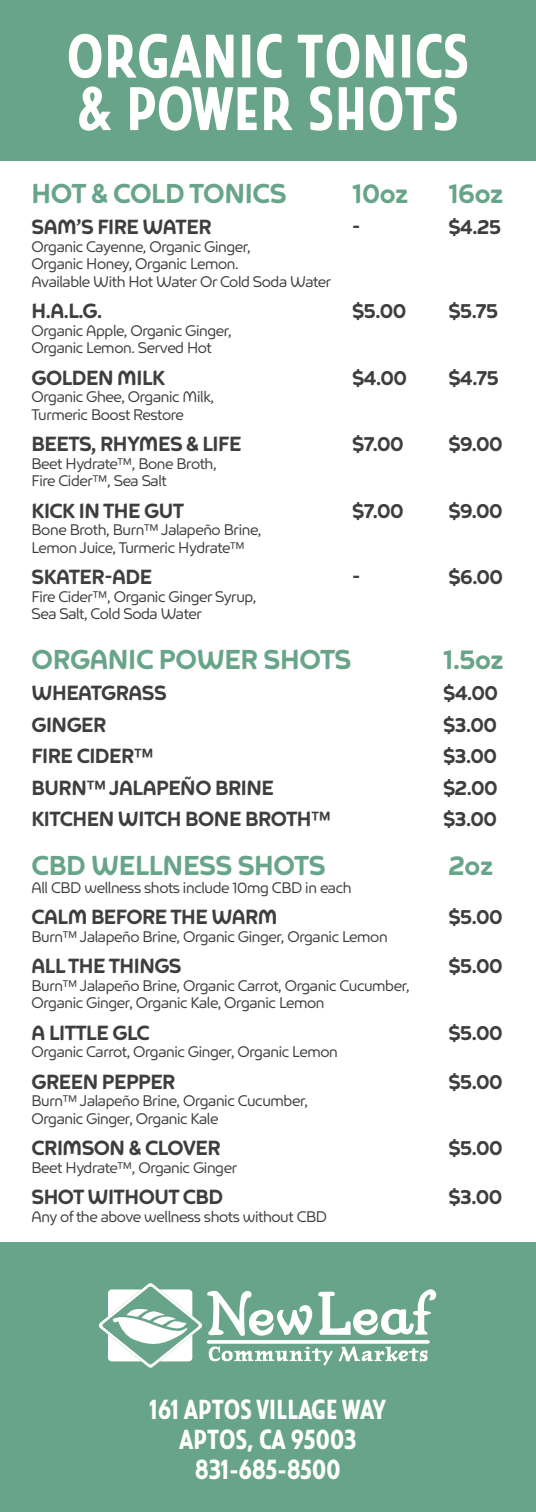
<style>
.page{position:relative;width:536px;height:1512px;background:#fff}
.page>*{position:absolute;margin:0;border:0;box-sizing:border-box;transform-origin:0 0}
.t1{font:700 61.25px/52.5px "Look Sans";color:#fff}
.t2{font:700 28px "Animo";letter-spacing:-.01em;color:#68a48a}
.t3{font:700 27.47px/29.8px "Look Sans";letter-spacing:-.01em;color:#fff;text-align:center}
.t4{font:700 21px "Animo";letter-spacing:-.02em;color:#3e3e3f}
.t5{font:15.75px/17.5px "Animo";letter-spacing:-.025em;color:#3e3e3f}
</style>
<div class="page">
<div style="left:0;top:0;width:536px;height:160px;background:#68a48a"></div>
<div style="left:0;top:1243px;width:536px;height:269px;background:#68a48a"></div>
<svg style="left:99px;top:1283px;width:337px;height:85px"></svg>
<h1 class="t1" style="left:67px;top:29px;width:404px">ORGANIC TONICS &amp; POWER SHOTS</h1>
<h2 class="t2" style="left:32px;top:176px;width:256px">HOT &amp; COLD TONICS</h2>
<h2 class="t2" style="left:352px;top:176px;width:58px">10oz</h2>
<h2 class="t2" style="left:448px;top:176px;width:56px">16oz</h2>
<h3 class="t4" style="left:32px;top:214px;width:181px">SAM’S FIRE WATER</h3>
<h3 class="t4" style="left:352px;top:214px;width:10px">-</h3>
<h3 class="t4" style="left:448px;top:214px;width:54px">$4.25</h3>
<p class="t5" style="left:32px;top:238px;width:301px">Organic Cayenne, Organic Ginger,<br>Organic Honey, Organic Lemon.<br>Available With Hot Water Or Cold Soda Water</p>
<h3 class="t4" style="left:32px;top:298px;width:72px">H.A.L.G.</h3>
<h3 class="t4" style="left:352px;top:298px;width:56px">$5.00</h3>
<h3 class="t4" style="left:448px;top:298px;width:51px">$5.75</h3>
<p class="t5" style="left:32px;top:322px;width:202px">Organic Apple, Organic Ginger,<br>Organic Lemon. Served Hot</p>
<h3 class="t4" style="left:32px;top:365px;width:135px">GOLDEN MILK</h3>
<h3 class="t4" style="left:352px;top:365px;width:56px">$4.00</h3>
<h3 class="t4" style="left:448px;top:365px;width:52px">$4.75</h3>
<p class="t5" style="left:32px;top:388px;width:184px">Organic Ghee, Organic Milk,<br>Turmeric Boost Restore</p>
<h3 class="t4" style="left:32px;top:431px;width:211px">BEETS, RHYMES &amp; LIFE</h3>
<h3 class="t4" style="left:352px;top:431px;width:53px">$7.00</h3>
<h3 class="t4" style="left:448px;top:431px;width:56px">$9.00</h3>
<p class="t5" style="left:32px;top:455px;width:186px">Beet Hydrate™, Bone Broth,<br>Fire Cider™, Sea Salt</p>
<h3 class="t4" style="left:32px;top:498px;width:154px">KICK IN THE GUT</h3>
<h3 class="t4" style="left:352px;top:498px;width:53px">$7.00</h3>
<h3 class="t4" style="left:448px;top:498px;width:56px">$9.00</h3>
<p class="t5" style="left:32px;top:521px;width:231px">Bone Broth, Burn™ Jalapeño Brine,<br>Lemon Juice, Turmeric Hydrate™</p>
<h3 class="t4" style="left:32px;top:564px;width:122px">SKATER-ADE</h3>
<h3 class="t4" style="left:352px;top:564px;width:10px">-</h3>
<h3 class="t4" style="left:448px;top:564px;width:56px">$6.00</h3>
<p class="t5" style="left:32px;top:588px;width:226px">Fire Cider™, Organic Ginger Syrup,<br>Sea Salt, Cold Soda Water</p>
<h2 class="t2" style="left:32px;top:642px;width:321px">ORGANIC POWER SHOTS</h2>
<h2 class="t2" style="left:443px;top:642px;width:62px">1.5oz</h2>
<h3 class="t4" style="left:32px;top:680px;width:136px">WHEATGRASS</h3>
<h3 class="t4" style="left:443px;top:680px;width:56px">$4.00</h3>
<h3 class="t4" style="left:31px;top:712px;width:76px">GINGER</h3>
<h3 class="t4" style="left:443px;top:712px;width:55px">$3.00</h3>
<h3 class="t4" style="left:31px;top:743px;width:124px">FIRE CIDER™</h3>
<h3 class="t4" style="left:443px;top:743px;width:55px">$3.00</h3>
<h3 class="t4" style="left:31px;top:775px;width:244px">BURN™ JALAPEÑO BRINE</h3>
<h3 class="t4" style="left:443px;top:775px;width:56px">$2.00</h3>
<h3 class="t4" style="left:31px;top:806px;width:301px">KITCHEN WITCH BONE BROTH™</h3>
<h3 class="t4" style="left:443px;top:806px;width:55px">$3.00</h3>
<h2 class="t2" style="left:32px;top:849px;width:295px">CBD WELLNESS SHOTS</h2>
<h2 class="t2" style="left:448px;top:849px;width:46px">2oz</h2>
<p class="t5" style="left:32px;top:879px;width:321px">All CBD wellness shots include 10mg CBD in each</p>
<h3 class="t4" style="left:32px;top:905px;width:247px">CALM BEFORE THE WARM</h3>
<h3 class="t4" style="left:448px;top:905px;width:56px">$5.00</h3>
<p class="t5" style="left:32px;top:928px;width:357px">Burn™ Jalapeño Brine, Organic Ginger, Organic Lemon</p>
<h3 class="t4" style="left:32px;top:954px;width:151px">ALL THE THINGS</h3>
<h3 class="t4" style="left:448px;top:954px;width:56px">$5.00</h3>
<p class="t5" style="left:32px;top:977px;width:379px">Burn™ Jalapeño Brine, Organic Carrot, Organic Cucumber,<br>Organic Ginger, Organic Kale, Organic Lemon</p>
<h3 class="t4" style="left:32px;top:1020px;width:120px">A LITTLE GLC</h3>
<h3 class="t4" style="left:448px;top:1020px;width:56px">$5.00</h3>
<p class="t5" style="left:32px;top:1043px;width:307px">Organic Carrot, Organic Ginger, Organic Lemon</p>
<h3 class="t4" style="left:32px;top:1069px;width:145px">GREEN PEPPER</h3>
<h3 class="t4" style="left:448px;top:1069px;width:56px">$5.00</h3>
<p class="t5" style="left:32px;top:1092px;width:278px">Burn™ Jalapeño Brine, Organic Cucumber,<br>Organic Ginger, Organic Kale</p>
<h3 class="t4" style="left:32px;top:1136px;width:190px">CRIMSON &amp; CLOVER</h3>
<h3 class="t4" style="left:448px;top:1136px;width:56px">$5.00</h3>
<p class="t5" style="left:32px;top:1159px;width:207px">Beet Hydrate™, Organic Ginger</p>
<h3 class="t4" style="left:32px;top:1185px;width:193px">SHOT WITHOUT CBD</h3>
<h3 class="t4" style="left:448px;top:1185px;width:55px">$3.00</h3>
<p class="t5" style="left:32px;top:1208px;width:297px">Any of the above wellness shots without CBD</p>
<h3 class="t3" style="left:150px;top:1394px;width:238px">161 APTOS VILLAGE WAY<br>APTOS, CA 95003<br>831-685-8500</h3>
</div>
